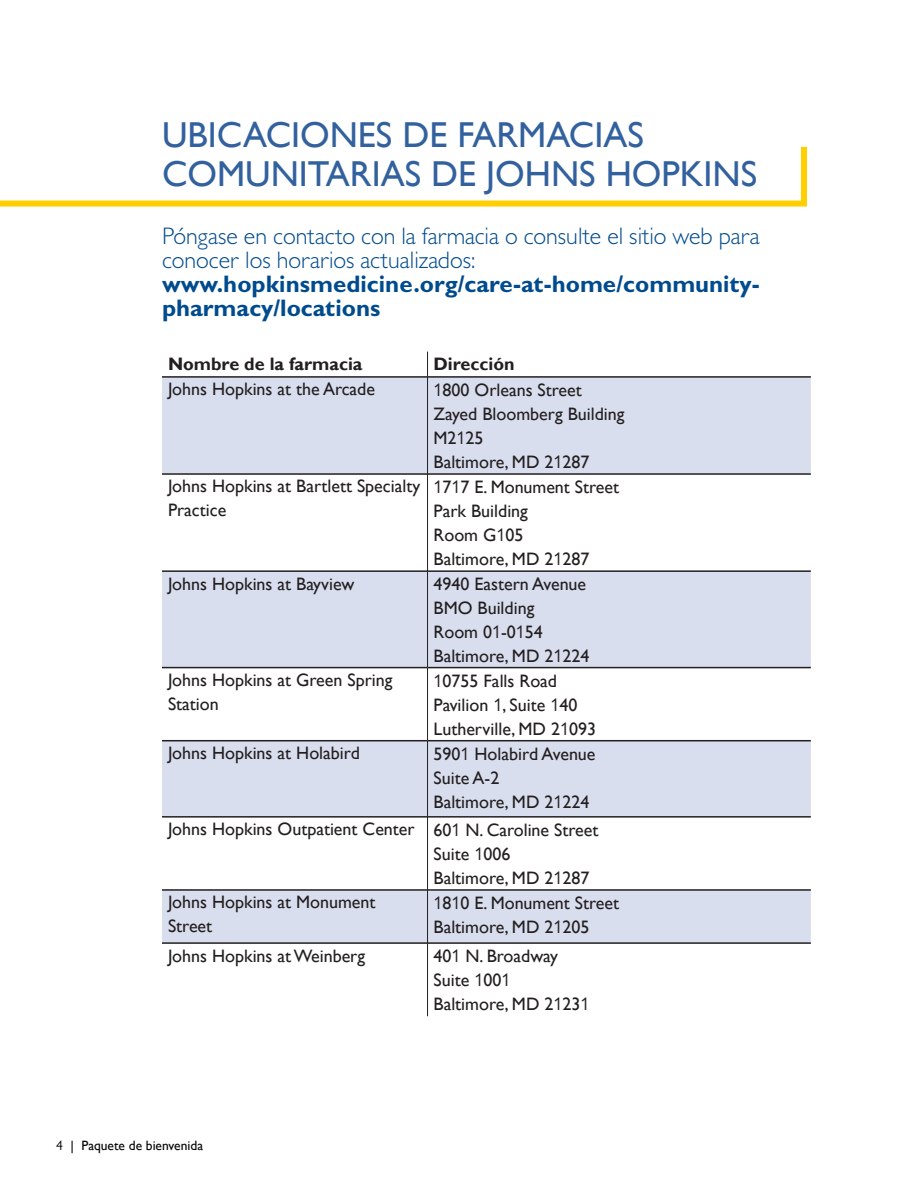
<style>
.page{position:relative;width:918px;height:1188px;background:#fff}
.page>*{position:absolute;margin:0;border:0;box-sizing:border-box;transform-origin:0 0}
.t1{font:36px/39px "Gill Sans";color:#32619e}
.t2{font:300 24px/24px "Gill Sans";color:#004b8d}
.t3{font:700 24px/24px "Gill Sans";color:#004b8d}
.t4{font:18px/24px "Gill Sans";color:#231f20}
.t5{font:700 18px "Gill Sans";color:#231f20}
.t6{font:13.5px "Gill Sans";color:#050607}
.s1{font-family:"Gill Sans Nova"}
</style>
<div class="page">
<svg style="left:0;top:146px;width:807px;height:61px"></svg>
<svg style="left:162px;top:378px;width:649px;height:289px;fill:#d9deee"></svg>
<svg style="left:162px;top:741px;width:649px;height:201px;fill:#d9deee"></svg>
<hr style="left:162px;top:376px;width:265px;height:2px;background:#231f20">
<hr style="left:428px;top:376px;width:383px;height:2px;background:#231f20">
<hr style="left:162px;top:473px;width:265px;height:2px;background:#231f20">
<hr style="left:428px;top:473px;width:383px;height:2px;background:#231f20">
<hr style="left:162px;top:570px;width:265px;height:2px;background:#231f20">
<hr style="left:428px;top:570px;width:383px;height:2px;background:#231f20">
<hr style="left:162px;top:667px;width:265px;height:1px;background:#231f20">
<hr style="left:428px;top:667px;width:383px;height:1px;background:#231f20">
<hr style="left:162px;top:740px;width:265px;height:1px;background:#231f20">
<hr style="left:428px;top:740px;width:383px;height:1px;background:#231f20">
<hr style="left:162px;top:816px;width:265px;height:2px;background:#231f20">
<hr style="left:428px;top:816px;width:383px;height:2px;background:#231f20">
<hr style="left:162px;top:889px;width:265px;height:2px;background:#231f20">
<hr style="left:428px;top:889px;width:383px;height:2px;background:#231f20">
<hr style="left:162px;top:942px;width:265px;height:2px;background:#231f20">
<hr style="left:428px;top:942px;width:383px;height:2px;background:#231f20">
<svg style="left:427px;top:352px;width:1px;height:25px"></svg>
<hr style="left:427px;top:377px;width:1px;height:97px;background:#231f20">
<hr style="left:427px;top:474px;width:1px;height:97px;background:#231f20">
<hr style="left:427px;top:571px;width:1px;height:97px;background:#231f20">
<hr style="left:427px;top:668px;width:1px;height:73px;background:#231f20">
<hr style="left:427px;top:741px;width:1px;height:76px;background:#231f20">
<hr style="left:427px;top:817px;width:1px;height:73px;background:#231f20">
<hr style="left:427px;top:890px;width:1px;height:53px;background:#231f20">
<hr style="left:427px;top:943px;width:1px;height:73px;background:#231f20">
<p class="t1" style="left:162px;top:116px;width:597px">UBICACIONES DE FARMACIAS<br>COMUNITARIAS DE JOHNS HOPKINS</p>
<p class="t2" style="left:162px;top:223px;width:599px">Póngase en contacto con la farmacia o consulte el sitio web para conocer los horarios actualizados:</p>
<p class="t3" style="left:162px;top:271px;width:599px">www.hopkinsmedicine.org/care-at-home/community&shy;pharmacy/locations</p>
<p class="t5" style="left:168px;top:353px;width:196px">Nombre de la farmacia</p>
<p class="t5" style="left:434px;top:353px;width:83px">Dirección</p>
<p class="t4" style="left:168px;top:378px;width:209px">Johns Hopkins at the Arcade</p>
<p class="t4" style="left:434px;top:378px;width:150px"><span class="s1">1</span>800 Orleans Street</p>
<p class="t4" style="left:434px;top:402px;width:193px">Zayed Bloomberg Building</p>
<p class="t4" style="left:434px;top:426px;width:52px">M2<span class="s1">1</span>25</p>
<p class="t4" style="left:434px;top:450px;width:157px">Baltimore, MD 2<span class="s1">1</span>287</p>
<p class="t4" style="left:168px;top:475px;width:254px">Johns Hopkins at Bartlett Specialty<br>Practice</p>
<p class="t4" style="left:434px;top:475px;width:187px"><span class="s1">1</span>7<span class="s1">1</span>7 E. Monument Street</p>
<p class="t4" style="left:434px;top:499px;width:96px">Park Building</p>
<p class="t4" style="left:434px;top:523px;width:91px">Room G<span class="s1">1</span>05</p>
<p class="t4" style="left:434px;top:547px;width:157px">Baltimore, MD 2<span class="s1">1</span>287</p>
<p class="t4" style="left:168px;top:572px;width:188px">Johns Hopkins at Bayview</p>
<p class="t4" style="left:434px;top:572px;width:154px">4940 Eastern Avenue</p>
<p class="t4" style="left:434px;top:596px;width:102px">BMO Building</p>
<p class="t4" style="left:434px;top:620px;width:111px">Room 0<span class="s1">1</span>-0<span class="s1">1</span>54</p>
<p class="t4" style="left:434px;top:644px;width:157px">Baltimore, MD 2<span class="s1">1</span>224</p>
<p class="t4" style="left:168px;top:668px;width:226px">Johns Hopkins at Green Spring<br>Station</p>
<p class="t4" style="left:434px;top:669px;width:125px"><span class="s1">1</span>0755 Falls Road</p>
<p class="t4" style="left:434px;top:693px;width:145px">Pavilion <span class="s1">1</span>, Suite <span class="s1">1</span>40</p>
<p class="t4" style="left:434px;top:717px;width:164px">Lutherville, MD 2<span class="s1">1</span>093</p>
<p class="t4" style="left:168px;top:741px;width:193px">Johns Hopkins at Holabird</p>
<p class="t4" style="left:434px;top:742px;width:164px">590<span class="s1">1</span> Holabird Avenue</p>
<p class="t4" style="left:434px;top:766px;width:67px">Suite A-2</p>
<p class="t4" style="left:434px;top:790px;width:157px">Baltimore, MD 2<span class="s1">1</span>224</p>
<p class="t4" style="left:168px;top:818px;width:248px">Johns Hopkins Outpatient Center</p>
<p class="t4" style="left:434px;top:818px;width:166px">60<span class="s1">1</span> N. Caroline Street</p>
<p class="t4" style="left:434px;top:842px;width:78px">Suite <span class="s1">1</span>006</p>
<p class="t4" style="left:434px;top:866px;width:157px">Baltimore, MD 2<span class="s1">1</span>287</p>
<p class="t4" style="left:168px;top:891px;width:209px">Johns Hopkins at Monument<br>Street</p>
<p class="t4" style="left:434px;top:891px;width:187px"><span class="s1">1</span>8<span class="s1">1</span>0 E. Monument Street</p>
<p class="t4" style="left:434px;top:915px;width:157px">Baltimore, MD 2<span class="s1">1</span>205</p>
<p class="t4" style="left:168px;top:944px;width:199px">Johns Hopkins at Weinberg</p>
<p class="t4" style="left:434px;top:944px;width:126px">40<span class="s1">1</span> N. Broadway</p>
<p class="t4" style="left:434px;top:968px;width:78px">Suite <span class="s1">1</span>00<span class="s1">1</span></p>
<p class="t4" style="left:434px;top:992px;width:157px">Baltimore, MD 2<span class="s1">1</span>23<span class="s1">1</span></p>
<p class="t6" style="left:56px;top:1138px;width:148px"><span class="s1">4</span> | Paquete de bienvenida</p>
</div>
